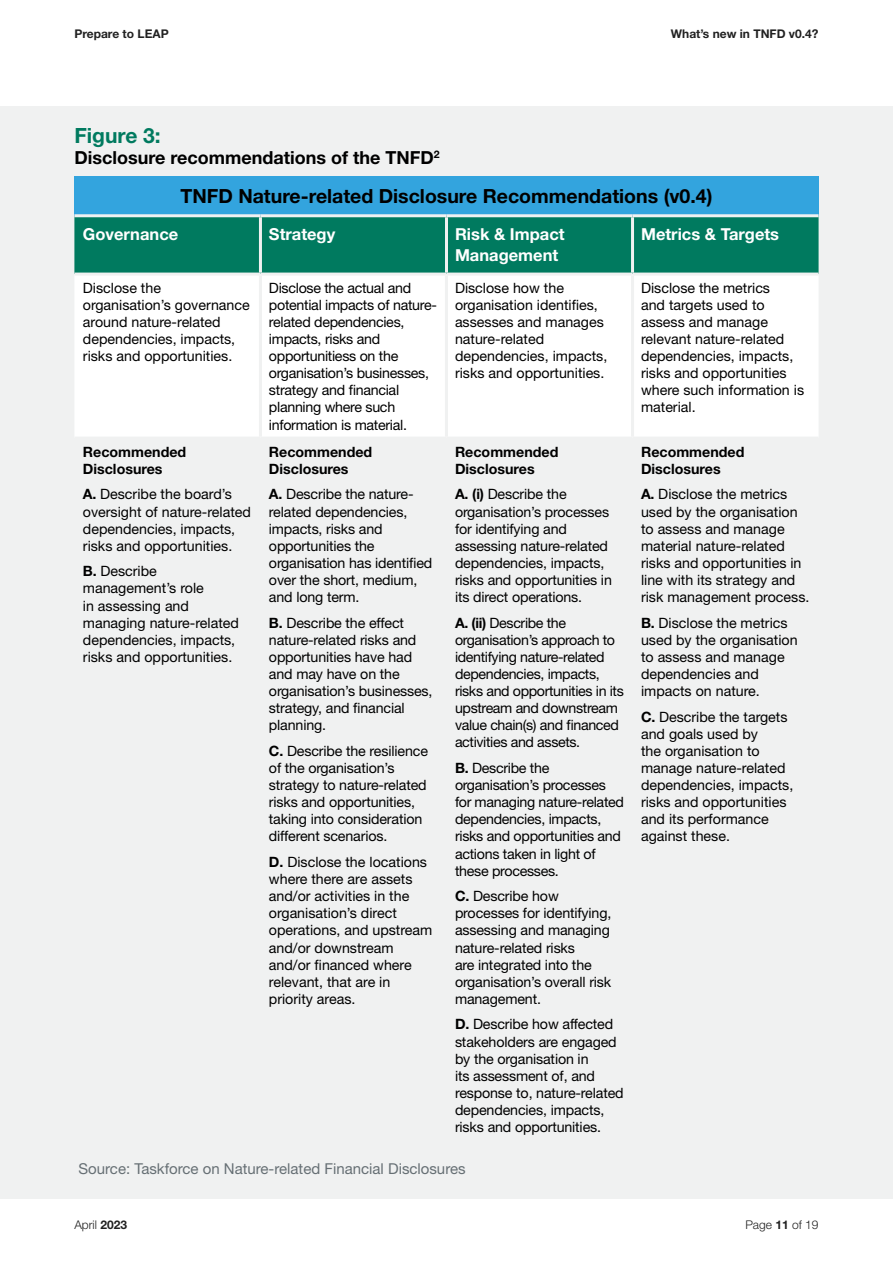
<style>
.page{position:relative;width:893px;height:1263px;background:#fff}
.page>*{position:absolute;margin:0;border:0;box-sizing:border-box;transform-origin:0 0}
.t1{font:700 21px "Helvetica Neue LT Std";color:#007a5f}
.t2{font:700 19.5px "Helvetica Neue LT Std";color:#000}
.t3{font:700 18px "Helvetica Neue LT Std";color:#000}
.t4{font:700 16.5px/21px "Helvetica Neue LT Std";color:#fff}
.t5{font:15px "Helvetica Neue LT Std";color:#666f74}
.t6{font:14.25px/17.1px "Helvetica Neue LT Std";letter-spacing:-.01em;color:#000}
.t7{font:700 14.25px/17.1px "Helvetica Neue LT Std";color:#000}
.t8{font:700 12px "Helvetica Neue LT Std";color:#212121}
.t9{font:300 12px "Helvetica Neue LT Std";color:#212121}
.s1{font-weight:700}
</style>
<div class="page">
<div style="left:0;top:106px;width:893px;height:1093px;background:#f0f1f1"></div>
<div style="left:74px;top:176px;width:745px;height:40px;background:#33a4de"></div>
<div style="left:74px;top:217px;width:745px;height:56px;background:#007a5f"></div>
<div style="left:75px;top:276px;width:743px;height:160px;background:#fff"></div>
<hr style="left:74px;top:214px;width:186px;height:3px;background:#f0f1f1">
<hr style="left:260px;top:214px;width:186px;height:3px;background:#f0f1f1">
<hr style="left:259px;top:217px;width:3px;height:56px;background:#f0f1f1">
<hr style="left:446px;top:214px;width:186px;height:3px;background:#f0f1f1">
<hr style="left:445px;top:217px;width:3px;height:56px;background:#f0f1f1">
<hr style="left:632px;top:214px;width:187px;height:3px;background:#f0f1f1">
<hr style="left:631px;top:217px;width:3px;height:56px;background:#f0f1f1">
<hr style="left:259px;top:276px;width:3px;height:161px;background:#f0f1f1">
<hr style="left:445px;top:276px;width:3px;height:161px;background:#f0f1f1">
<hr style="left:631px;top:276px;width:3px;height:161px;background:#f0f1f1">
<p class="t8" style="left:74px;top:27px;width:96px">Prepare to LEAP</p>
<p class="t8" style="left:671px;top:27px;width:149px">What’s new in TNFD v0.4?</p>
<h1 class="t1" style="left:74px;top:122px;width:88px">Figure 3:</h1>
<p class="t3" style="left:74px;top:146px;width:367px">Disclosure recommendations of the TNFD<sup>2</sup></p>
<h2 class="t2" style="left:181px;top:184px;width:533px">TNFD Nature-related Disclosure Recommendations (v0.4)</h2>
<p class="t4" style="left:83px;top:224px;width:97px">Governance</p>
<p class="t4" style="left:269px;top:224px;width:68px">Strategy</p>
<p class="t4" style="left:455px;top:224px;width:111px">Risk &amp; Impact<br>Management</p>
<p class="t4" style="left:641px;top:224px;width:140px">Metrics &amp; Targets</p>
<p class="t6" style="left:83px;top:279px;width:168px">Disclose the organisation’s governance around nature-related dependencies, impacts, risks and opportunities.</p>
<p class="t6" style="left:269px;top:279px;width:170px">Disclose the actual and potential impacts of nature&shy;related dependencies, impacts, risks and opportunitiess on the organisation’s businesses, strategy and financial planning where such information is material.</p>
<p class="t6" style="left:455px;top:279px;width:154px">Disclose how the organisation identifies, assesses and manages nature-related dependencies, impacts, risks and opportunities.</p>
<p class="t6" style="left:641px;top:279px;width:165px">Disclose the metrics<br>and targets used to assess and manage relevant nature-related dependencies, impacts, risks and opportunities where such information is material.</p>
<p class="t7" style="left:83px;top:443px;width:105px">Recommended<br>Disclosures</p>
<p class="t6" style="left:83px;top:486px;width:170px"><span class="s1">A.</span> Describe the board’s oversight of nature-related dependencies, impacts, risks and opportunities.</p>
<p class="t6" style="left:83px;top:562px;width:158px"><span class="s1">B.</span> Describe management’s role<br>in assessing and managing nature-related dependencies, impacts, risks and opportunities.</p>
<p class="t7" style="left:269px;top:443px;width:105px">Recommended<br>Disclosures</p>
<p class="t6" style="left:269px;top:486px;width:165px"><span class="s1">A.</span> Describe the nature&shy;related dependencies, impacts, risks and opportunities the organisation has identified over the short, medium, and long term.</p>
<p class="t6" style="left:269px;top:614px;width:165px"><span class="s1">B.</span> Describe the effect nature-related risks and opportunities have had and may have on the organisation’s businesses, strategy, and financial planning.</p>
<p class="t6" style="left:269px;top:742px;width:161px"><span class="s1">C.</span> Describe the resilience of the organisation’s strategy to nature-related risks and opportunities, taking into consideration different scenarios.</p>
<p class="t6" style="left:269px;top:853px;width:165px"><span class="s1">D.</span> Disclose the locations where there are assets and/or activities in the organisation’s direct operations, and upstream and/or downstream and/or financed where relevant, that are in priority areas.</p>
<p class="t7" style="left:455px;top:443px;width:105px">Recommended<br>Disclosures</p>
<p class="t6" style="left:455px;top:486px;width:158px"><span class="s1">A. (i)</span> Describe the organisation’s processes for identifying and assessing nature-related dependencies, impacts, risks and opportunities in its direct operations.</p>
<p class="t6" style="left:455px;top:614px;width:170px"><span class="s1">A. (ii)</span> Describe the organisation’s approach to identifying nature-related dependencies, impacts, risks and opportunities in its upstream and downstream value chain(s) and financed activities and assets.</p>
<p class="t6" style="left:455px;top:759px;width:171px"><span class="s1">B.</span> Describe the organisation’s processes for managing nature-related dependencies, impacts, risks and opportunities and actions taken in light of these processes.</p>
<p class="t6" style="left:455px;top:887px;width:158px"><span class="s1">C.</span> Describe how processes for identifying, assessing and managing nature-related risks<br>are integrated into the organisation’s overall risk management.</p>
<p class="t6" style="left:455px;top:1016px;width:170px"><span class="s1">D.</span> Describe how affected stakeholders are engaged by the organisation in<br>its assessment of, and response to, nature-related dependencies, impacts, risks and opportunities.</p>
<p class="t7" style="left:641px;top:443px;width:105px">Recommended<br>Disclosures</p>
<p class="t6" style="left:641px;top:486px;width:170px"><span class="s1">A.</span> Disclose the metrics used by the organisation to assess and manage material nature-related risks and opportunities in line with its strategy and risk management process.</p>
<p class="t6" style="left:641px;top:614px;width:158px"><span class="s1">B.</span> Disclose the metrics used by the organisation to assess and manage dependencies and impacts on nature.</p>
<p class="t6" style="left:641px;top:708px;width:154px"><span class="s1">C.</span> Describe the targets and goals used by<br>the organisation to manage nature-related dependencies, impacts, risks and opportunities and its performance against these.</p>
<p class="t5" style="left:79px;top:1160px;width:388px">Source: Taskforce on Nature-related Financial Disclosures</p>
<p class="t9" style="left:74px;top:1217px;width:54px">April <span class="s1">2023</span></p>
<p class="t9" style="left:745px;top:1217px;width:75px">Page <span class="s1">11</span> of 19</p>
</div>
